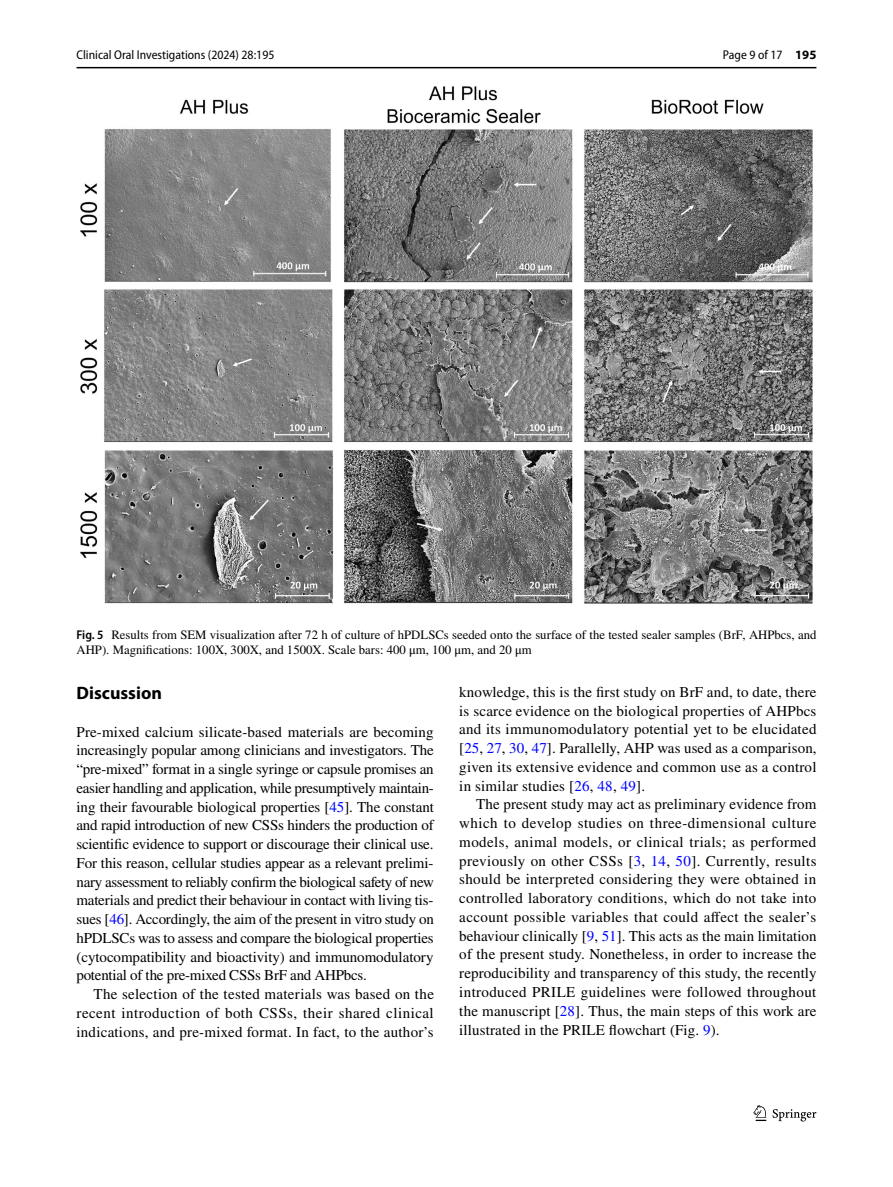
<style>
.page{position:relative;width:893px;height:1187px;background:#fff}
.page>*{position:absolute;margin:0;border:0;box-sizing:border-box;transform-origin:0 0}
.t1{font:700 18px "Myriad Pro";color:#000}
.t2{font:15px/18.8px "STIX";letter-spacing:.01em;color:#000;text-align:justify}
.t3{font:12.75px/15px "STIX";color:#000}
.t4{font:semi-condensed 12.75px "Myriad Pro";color:#000}
.s1{font-weight:700;font-stretch:normal}
.s2{font-family:"Myriad Pro";font-weight:600;font-stretch:semi-condensed}
.s3{color:#00f}
</style>
<div class="page">
<hr style="left:77px;top:67px;width:739px;height:1px;background:#000">
<svg style="left:753px;top:1105px;width:13px;height:15px"></svg>
<svg style="left:773px;top:1109px;width:43px;height:12px"></svg>
<img style="left:81px;top:87px;width:731px;height:517px">
<p class="t4" style="left:77px;top:48px;width:199px">Clinical Oral Investigations (2024) 28:195</p>
<p class="t4" style="left:723px;top:48px;width:95px">Page 9 of 17 <span class="s1">195</span></p>
<p class="t3" style="left:77px;top:628px;width:741px"><span class="s2">Fig. 5</span> Results from SEM visualization after 72 h of culture of hPDLSCs seeded onto the surface of the tested sealer samples (BrF, AHPbcs, and<br>AHP). Magnifications: 100X, 300X, and 1500X. Scale bars: 400 μm, 100 μm, and 20 μm</p>
<p class="t1" style="left:77px;top:681px;width:87px">Discussion</p>
<p class="t2" style="left:77px;top:723px;width:359px">Pre-mixed calcium silicate-based materials are becoming increasingly popular among clinicians and investigators. The “pre-mixed” format in a single syringe or capsule promises an easier handling and application, while presumptively maintain&shy;ing their favourable biological properties [<span class="s3">45</span>]. The constant and rapid introduction of new CSSs hinders the production of scientific evidence to support or discourage their clinical use.<br>For this reason, cellular studies appear as a relevant prelimi&shy;nary assessment to reliably confirm the biological safety of new materials and predict their behaviour in contact with living tis&shy;sues [<span class="s3">46</span>]. Accordingly, the aim of the present in vitro study on hPDLSCs was to assess and compare the biological properties (cytocompatibility and bioactivity) and immunomodulatory potential of the pre-mixed CSSs BrF and AHPbcs.</p>
<p class="t2" style="left:77px;top:985px;width:359px;text-indent:17px">The selection of the tested materials was based on the recent introduction of both CSSs, their shared clinical indications, and pre-mixed format. In fact, to the author’s</p>
<p class="t2" style="left:459px;top:683px;width:359px">knowledge, this is the first study on BrF and, to date, there is scarce evidence on the biological properties of AHPbcs and its immunomodulatory potential yet to be elucidated [<span class="s3">25</span>, <span class="s3">27</span>, <span class="s3">30</span>, <span class="s3">47</span>]. Parallelly, AHP was used as a comparison, given its extensive evidence and common use as a control in similar studies [<span class="s3">26</span>, <span class="s3">48</span>, <span class="s3">49</span>].</p>
<p class="t2" style="left:459px;top:796px;width:359px;text-indent:17px">The present study may act as preliminary evidence from which to develop studies on three-dimensional culture models, animal models, or clinical trials; as performed previously on other CSSs [<span class="s3">3</span>, <span class="s3">14</span>, <span class="s3">50</span>]. Currently, results should be interpreted considering they were obtained in controlled laboratory conditions, which do not take into account possible variables that could affect the sealer’s behaviour clinically [<span class="s3">9</span>, <span class="s3">51</span>]. This acts as the main limitation of the present study. Nonetheless, in order to increase the reproducibility and transparency of this study, the recently introduced PRILE guidelines were followed throughout the manuscript [<span class="s3">28</span>]. Thus, the main steps of this work are illustrated in the PRILE flowchart (Fig. <span class="s3">9</span>).</p>
</div>
